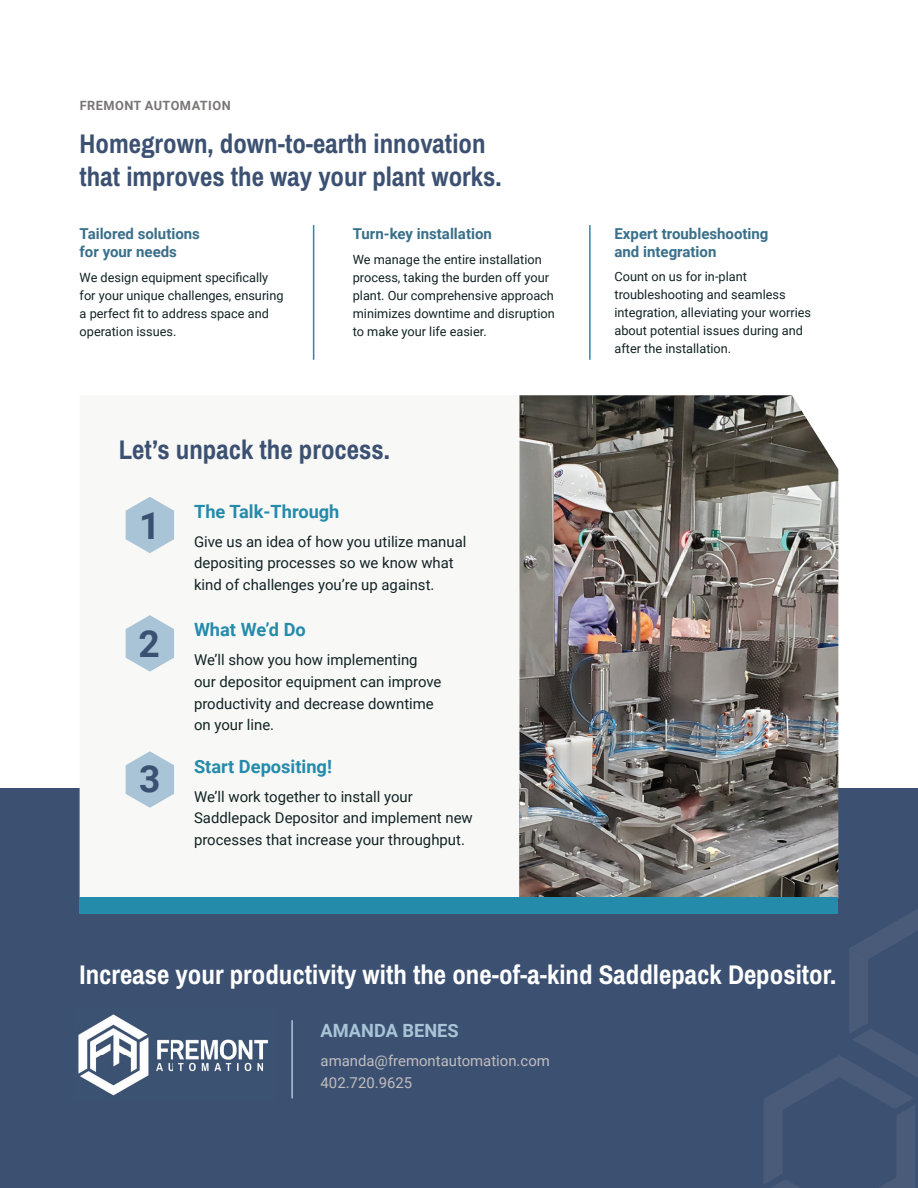
<style>
.page{position:relative;width:918px;height:1188px;background:#fff}
.page>*{position:absolute;margin:0;border:0;box-sizing:border-box;transform-origin:0 0}
.t1{font:700 37.2px "Roboto";color:#3c5172}
.t2{font:700 27px/33px "Archivo Narrow";color:#3c5172}
.t3{font:700 27px "Archivo Narrow";color:#fff}
.t4{font:700 18.3px "Roboto";color:#258bab}
.t5{font:700 18.3px "Roboto";color:#a9c4d6}
.t6{font:700 15px/18px "Roboto";color:#396f8a}
.t7{font:14.85px/21.6px "Roboto";color:#122323}
.t8{font:14.85px/21.6px "Roboto";color:#c1bdbd}
.t9{font:12.75px/18px "Roboto";color:#122323}
.t10{font:700 12.75px "Roboto";letter-spacing:.035em;color:#797676}
</style>
<div class="page">
<div style="left:0;top:788px;width:918px;height:400px;background:#3c5172"></div>
<hr style="left:313px;top:225px;width:1px;height:135px;background:#258bab">
<hr style="left:589px;top:225px;width:2px;height:135px;background:#258bab">
<svg style="left:80px;top:496px;width:439px;height:402px"></svg>
<svg style="left:126px;top:497px;width:48px;height:56px"></svg>
<svg style="left:126px;top:615px;width:48px;height:57px"></svg>
<svg style="left:126px;top:751px;width:48px;height:57px;background:#bcd1de"></svg>
<img style="left:519px;top:395px;width:319px;height:503px">
<div style="left:80px;top:898px;width:758px;height:16px;background:#258bab"></div>
<svg style="left:764px;top:909px;width:154px;height:279px"></svg>
<img style="left:78px;top:1014px;width:190px;height:82px">
<hr style="left:291px;top:1020px;width:2px;height:78px;background:#a9c4d6">
<p class="t10" style="left:80px;top:96px;width:152px">FREMONT AUTOMATION</p>
<h2 class="t2" style="left:80px;top:126px;width:424px">Homegrown, down-to-earth innovation that improves the way your plant works.</h2>
<p class="t6" style="left:80px;top:224px;width:122px">Tailored solutions for your needs</p>
<p class="t9" style="left:80px;top:268px;width:205px">We design equipment specifically for your unique challenges, ensuring a perfect fit to address space and operation issues.</p>
<p class="t6" style="left:353px;top:224px;width:141px">Turn-key installation</p>
<p class="t9" style="left:353px;top:250px;width:204px">We manage the entire installation process, taking the burden off your plant. Our comprehensive approach minimizes downtime and disruption to make your life easier.</p>
<h2 class="t2" style="left:119px;top:432px;width:273px">Let’s unpack the process.</h2>
<h1 class="t1" style="left:139px;top:499px;width:23px">1</h1>
<h1 class="t1" style="left:139px;top:617px;width:23px">2</h1>
<h1 class="t1" style="left:139px;top:753px;width:23px">3</h1>
<h3 class="t4" style="left:194px;top:499px;width:147px">The Talk-Through</h3>
<p class="t7" style="left:194px;top:530px;width:274px">Give us an idea of how you utilize manual depositing processes so we know what kind of challenges you’re up against.</p>
<h3 class="t4" style="left:194px;top:617px;width:113px">What We’d Do</h3>
<p class="t7" style="left:194px;top:649px;width:249px">We’ll show you how implementing our depositor equipment can improve productivity and decrease downtime on your line.</p>
<h3 class="t4" style="left:194px;top:753px;width:139px">Start Depositing!</h3>
<p class="t7" style="left:194px;top:785px;width:280px">We’ll work together to install your<br>Saddlepack Depositor and implement new processes that increase your throughput.</p>
<p class="t6" style="left:615px;top:224px;width:156px">Expert troubleshooting and integration</p>
<p class="t9" style="left:615px;top:267px;width:198px">Count on us for in-plant troubleshooting and seamless integration, alleviating your worries about potential issues during and after the installation.</p>
<h2 class="t3" style="left:80px;top:956px;width:758px">Increase your productivity with the one-of-a-kind Saddlepack Depositor.</h2>
<h3 class="t5" style="left:321px;top:1018px;width:140px">AMANDA BENES</h3>
<p class="t8" style="left:321px;top:1049px;width:231px">amanda@fremontautomation.com<br>402.720.9625</p>
</div>
